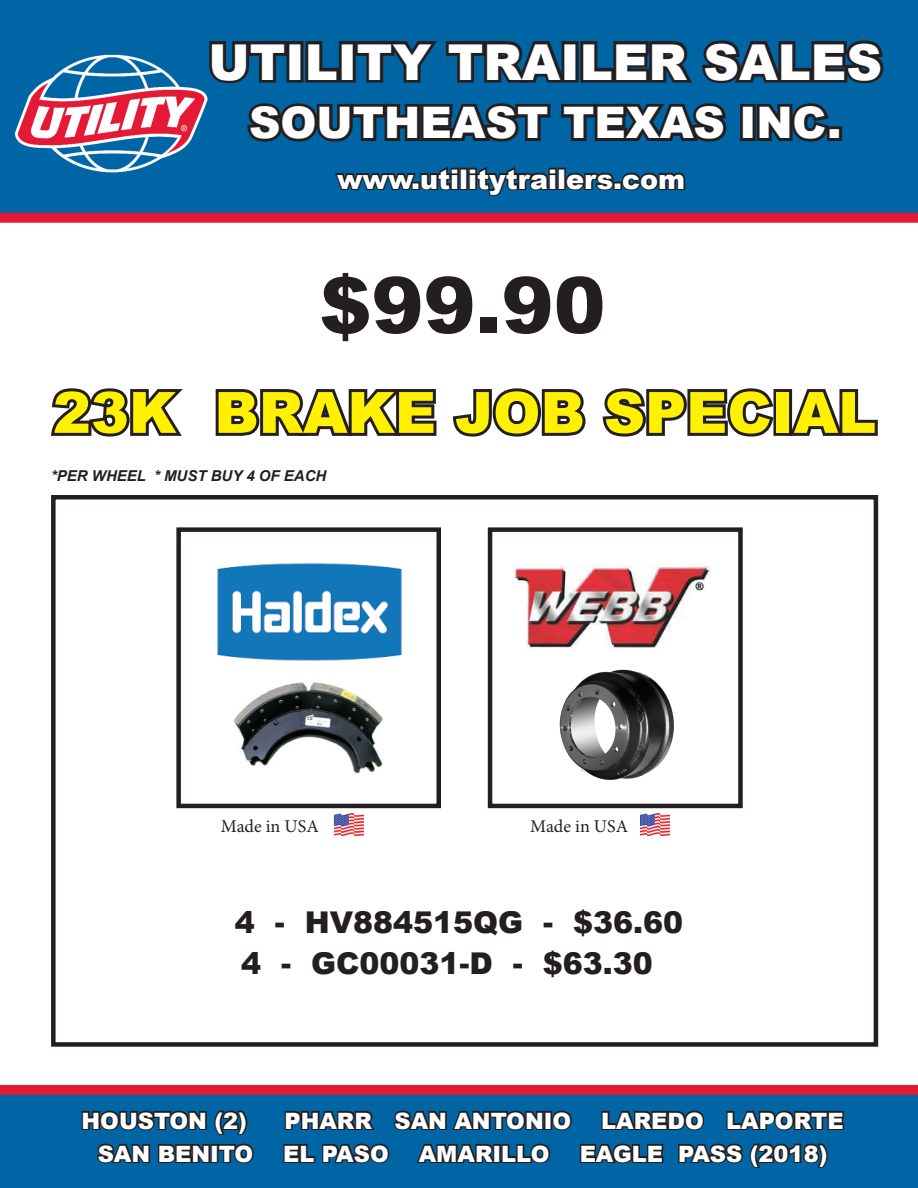
<style>
.page{position:relative;width:918px;height:1188px;background:#fff}
.page>*{position:absolute;margin:0;border:0;box-sizing:border-box;transform-origin:0 0}
.t1{font:900 78px "Arial";color:#231f20}
.t2{font:900 57px "Arial";color:#fff101}
.t3{font:900 49.5px "Arial";color:#fff}
.t4{font:900 43.5px "Arial";color:#fff}
.t5{font:900 30px/41.1px "Arial";color:#231f20}
.t6{font:900 27px "Arial";color:#fff}
.t7{font:900 22.5px "Arial";color:#fff}
.t8{font:18px "Minion Pro";color:#231f20}
.t9{font:italic 700 15px "Arial";color:#231f20}
</style>
<div class="page">
<div style="left:51px;top:495px;width:827px;height:552px;border:4px solid #231f20"></div>
<div style="left:176px;top:527px;width:265px;height:281px;border:4px solid #231f20"></div>
<div style="left:488px;top:527px;width:255px;height:281px;border:4px solid #231f20"></div>
<div style="left:0;top:0;width:918px;height:214px;background:#0065a4"></div>
<div style="left:0;top:1093px;width:918px;height:95px;background:#0065a4"></div>
<img style="left:14px;top:54px;width:194px;height:119px">
<svg style="left:206px;top:41px;width:81px;height:46px"></svg>
<div style="left:287px;top:41px;width:16px;height:42px;border:6px solid #231f20"></div>
<svg style="left:302px;top:41px;width:37px;height:42px"></svg>
<div style="left:339px;top:41px;width:17px;height:42px;border:6px solid #231f20"></div>
<svg style="left:352px;top:41px;width:210px;height:42px"></svg>
<div style="left:562px;top:41px;width:17px;height:42px;border:6px solid #231f20"></div>
<svg style="left:577px;top:40px;width:307px;height:44px"></svg>
<svg style="left:247px;top:103px;width:480px;height:39px"></svg>
<div style="left:740px;top:104px;width:16px;height:37px;border:6px solid #231f20"></div>
<svg style="left:754px;top:103px;width:75px;height:39px"></svg>
<div style="left:827px;top:126px;width:15px;height:15px;border:6px solid #231f20"></div>
<svg style="left:335px;top:167px;width:125px;height:24px"></svg>
<div style="left:460px;top:168px;width:8px;height:22px;border:3px solid #231f20"></div>
<svg style="left:467px;top:167px;width:91px;height:29px"></svg>
<div style="left:557px;top:168px;width:9px;height:22px;border:3px solid #231f20"></div>
<svg style="left:564px;top:170px;width:122px;height:21px"></svg>
<svg style="left:81px;top:1110px;width:173px;height:54px"></svg>
<svg style="left:283px;top:1110px;width:562px;height:58px"></svg>
<img style="left:217px;top:563px;width:185px;height:98px">
<img style="left:233px;top:682px;width:150px;height:92px">
<img style="left:513px;top:565px;width:198px;height:84px">
<img style="left:559px;top:669px;width:115px;height:111px">
<svg style="left:51px;top:388px;width:132px;height:49px"></svg>
<svg style="left:215px;top:389px;width:222px;height:47px"></svg>
<svg style="left:452px;top:388px;width:134px;height:49px"></svg>
<svg style="left:602px;top:388px;width:171px;height:49px"></svg>
<div style="left:773px;top:389px;width:19px;height:47px;border:6px solid #231f20"></div>
<svg style="left:785px;top:389px;width:93px;height:47px"></svg>
<svg style="left:0;top:1085px;width:918px;height:10px;background:#e11937"></svg>
<svg style="left:0;top:213px;width:918px;height:10px;background:#e51d3a"></svg>
<img style="left:335px;top:814px;width:29px;height:21px">
<img style="left:641px;top:814px;width:29px;height:21px">
<h3 class="t3" style="left:208px;top:26px;width:675px">UTILITY TRAILER SALES</h3>
<h3 class="t4" style="left:249px;top:91px;width:594px">SOUTHEAST TEXAS INC.</h3>
<p class="t6" style="left:337px;top:159px;width:350px">www.utilitytrailers.com</p>
<h1 class="t1" style="left:320px;top:249px;width:288px">$99.90</h1>
<h2 class="t2" style="left:53px;top:371px;width:825px">23K BRAKE JOB SPECIAL</h2>
<p class="t9" style="left:51px;top:466px;width:277px">*PER WHEEL * MUST BUY 4 OF EACH</p>
<p class="t8" style="left:221px;top:814px;width:99px">Made in USA</p>
<p class="t8" style="left:530px;top:814px;width:99px">Made in USA</p>
<h3 class="t5" style="left:235px;top:900px;width:450px">4 - HV884515QG - $36.60<br>4 - GC00031-D - $63.30</h3>
<p class="t7" style="left:82px;top:1104px;width:167px">HOUSTON (2)</p>
<p class="t7" style="left:284px;top:1104px;width:288px">PHARR SAN ANTONIO</p>
<p class="t7" style="left:601px;top:1104px;width:244px">LAREDO LAPORTE</p>
<p class="t7" style="left:98px;top:1137px;width:157px">SAN BENITO</p>
<p class="t7" style="left:283px;top:1137px;width:107px">EL PASO</p>
<p class="t7" style="left:419px;top:1137px;width:132px">AMARILLO</p>
<p class="t7" style="left:580px;top:1137px;width:249px">EAGLE PASS (2018)</p>
</div>
